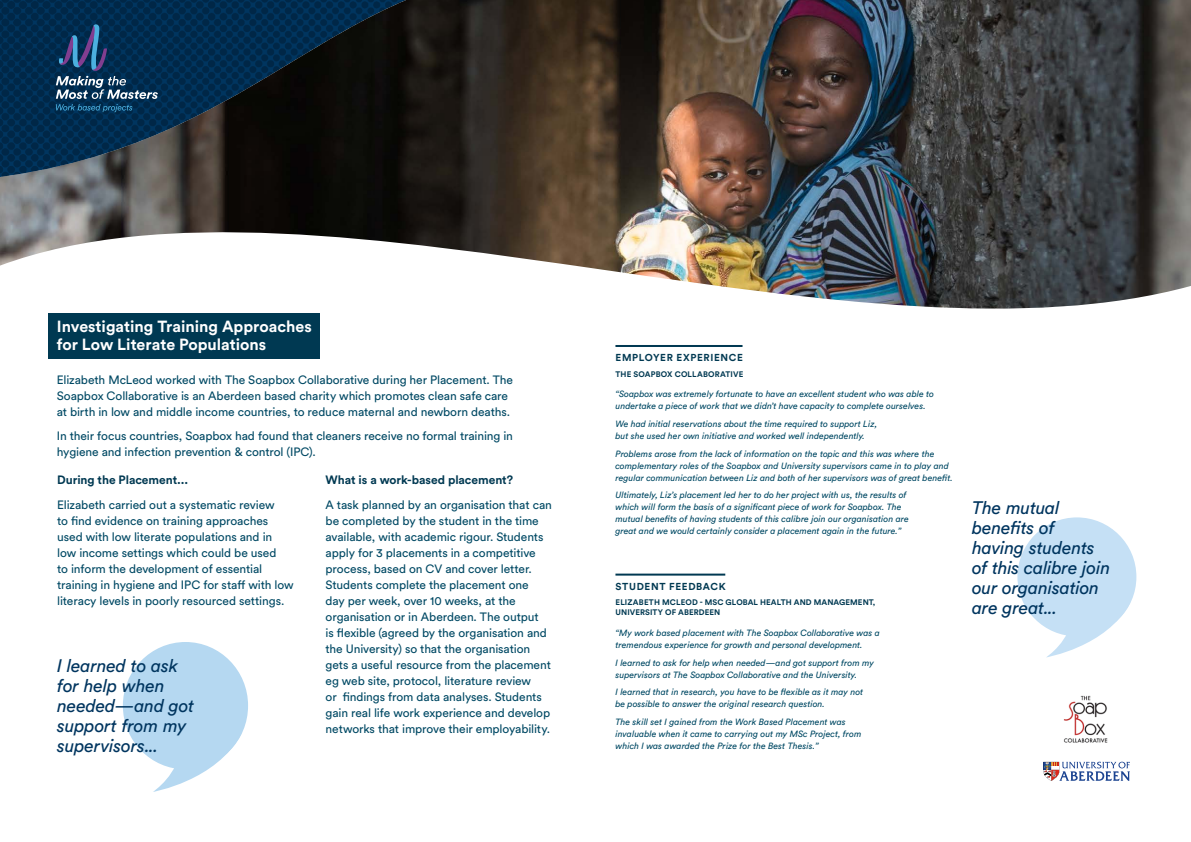
<style>
.page{position:relative;width:1191px;height:842px;background:#fff}
.page>*{position:absolute;margin:0;border:0;box-sizing:border-box;transform-origin:0 0}
.t1{font:italic 18px/20px "Circular Std";letter-spacing:-.01em;color:#00355f}
.t2{font:700 16px/18px "Circular Std";color:#fff}
.t3{font:12px/16px "Circular Std";letter-spacing:-.01em;color:#004964}
.t4{font:700 12px "Circular Std";letter-spacing:-.005em;color:#003952}
.t5{font:700 10px "Circular Std";letter-spacing:.065em;color:#003952}
.t6{font:italic 9px/12px "Circular Std";color:#004964}
.t7{font:700 8px/10px "Circular Std";letter-spacing:.01em;color:#003952}
</style>
<div class="page">
<img style="left:0;top:0;width:1191px;height:309px">
<div style="left:48px;top:313px;width:272px;height:45px;background:#003952"></div>
<hr style="left:615px;top:345px;width:127px;height:2px;background:#003952">
<hr style="left:615px;top:574px;width:110px;height:2px;background:#003952">
<div style="left:123px;top:642px;width:125px;height:127px;background:#b5d8f1;border-radius:50%"></div>
<svg style="left:153px;top:736px;width:88px;height:56px"></svg>
<img style="left:1063px;top:695px;width:45px;height:48px">
<div style="left:1017px;top:517px;width:119px;height:119px;background:#c5e0f5;border-radius:50%"></div>
<svg style="left:1047px;top:604px;width:83px;height:53px"></svg>
<svg style="left:1043px;top:762px;width:87px;height:19px"></svg>
<svg style="left:0;top:0;width:558px;height:182px;background:#17242d"></svg>
<svg style="left:56px;top:24px;width:102px;height:88px;background:#1c4367"></svg>
<h2 class="t2" style="left:57px;top:317px;width:256px">Investigating Training Approaches for Low Literate Populations</h2>
<p class="t3" style="left:57px;top:371px;width:458px">Elizabeth McLeod worked with The Soapbox Collaborative during her Placement. The<br>Soapbox Collaborative is an Aberdeen based charity which promotes clean safe care at birth in low and middle income countries, to reduce maternal and newborn deaths.</p>
<h3 class="t3" style="left:57px;top:428px;width:457px">In their focus countries, Soapbox had found that cleaners receive no formal training in hygiene and infection prevention &amp; control (IPC).</h3>
<p class="t5" style="left:615px;top:351px;width:129px">EMPLOYER EXPERIENCE</p>
<p class="t7" style="left:615px;top:369px;width:129px">THE SOAPBOX COLLABORATIVE</p>
<p class="t6" style="left:615px;top:388px;width:320px">“Soapbox was extremely fortunate to have an excellent student who was able to undertake a piece of work that we didn’t have capacity to complete ourselves.</p>
<p class="t6" style="left:615px;top:418px;width:263px">We had initial reservations about the time required to support Liz, but she used her own initiative and worked well independently.</p>
<p class="t6" style="left:615px;top:447px;width:339px">Problems arose from the lack of information on the topic and this was where the complementary roles of the Soapbox and University supervisors came in to play and regular communication between Liz and both of her supervisors was of great benefit.</p>
<p class="t6" style="left:615px;top:489px;width:295px">Ultimately, Liz’s placement led her to do her project with us, the results of which will form the basis of a significant piece of work for Soapbox. The mutual benefits of having students of this calibre join our organisation are great and we would certainly consider a placement again in the future.”</p>
<h3 class="t4" style="left:57px;top:472px;width:132px">During the Placement...</h3>
<p class="t3" style="left:57px;top:496px;width:238px">Elizabeth carried out a systematic review<br>to find evidence on training approaches used with low literate populations and in low income settings which could be used<br>to inform the development of essential training in hygiene and IPC for staff with low literacy levels in poorly resourced settings.</p>
<h1 class="t1" style="left:972px;top:497px;width:140px">The mutual benefits of having students of this calibre join our organisation are great...</h1>
<h3 class="t4" style="left:325px;top:472px;width:189px">What is a work-based placement?</h3>
<p class="t3" style="left:325px;top:496px;width:228px">A task planned by an organisation that can be completed by the student in the time available, with academic rigour. Students apply for 3 placements in a competitive process, based on CV and cover letter.<br>Students complete the placement one<br>day per week, over 10 weeks, at the organisation or in Aberdeen. The output<br>is flexible (agreed by the organisation and the University) so that the organisation gets a useful resource from the placement eg web site, protocol, literature review<br>or findings from data analyses. Students gain real life work experience and develop networks that improve their employability.</p>
<p class="t5" style="left:615px;top:580px;width:112px">STUDENT FEEDBACK</p>
<p class="t7" style="left:615px;top:597px;width:261px">ELIZABETH MCLEOD - MSC GLOBAL HEALTH AND MANAGEMENT,<br>UNIVERSITY OF ABERDEEN</p>
<p class="t6" style="left:615px;top:627px;width:266px">“My work based placement with The Soapbox Collaborative was a tremendous experience for growth and personal development.</p>
<p class="t6" style="left:615px;top:656px;width:260px">I learned to ask for help when needed—and got support from my supervisors at The Soapbox Collaborative and the University.</p>
<p class="t6" style="left:615px;top:686px;width:249px">I learned that in research, you have to be flexible as it may not be possible to answer the original research question.</p>
<p class="t6" style="left:615px;top:716px;width:247px">The skill set I gained from the Work Based Placement was invaluable when it came to carrying out my MSc Project, from which I was awarded the Prize for the Best Thesis.”</p>
<h1 class="t1" style="left:57px;top:655px;width:139px">I learned to ask for help when needed—and got support from my supervisors...</h1>
</div>
